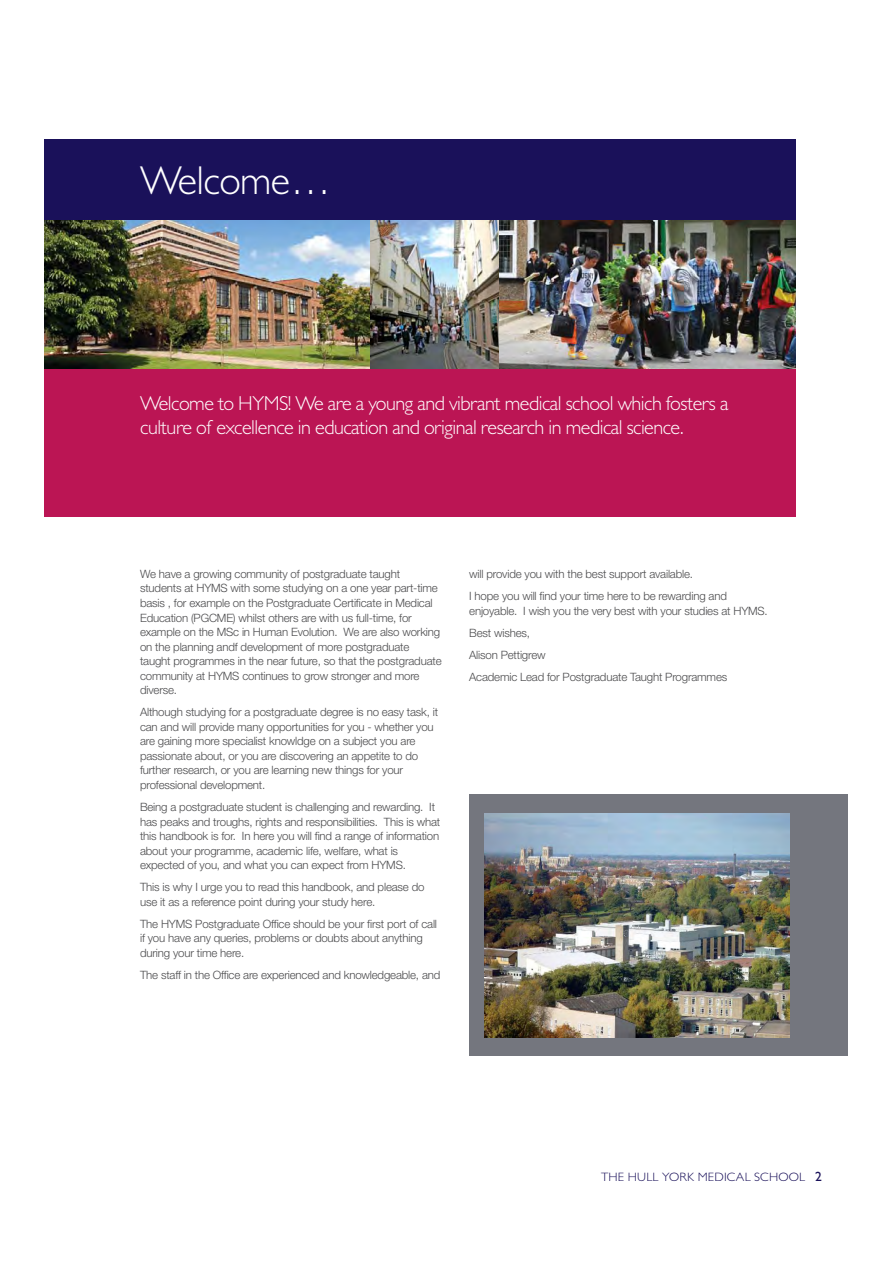
<style>
.page{position:relative;width:893px;height:1263px;background:#fff}
.page>*{position:absolute;margin:0;border:0;box-sizing:border-box;transform-origin:0 0}
.t1{font:300 40.5px "Gill Sans MT Std";letter-spacing:-.015em;color:#fff}
.t2{font:300 20.25px/24.3px "Gill Sans MT Std";letter-spacing:-.025em;color:#fff}
.t3{font:300 12.15px "Gill Sans MT Std";letter-spacing:.015em;color:#1a115a;scale:1.05 1}
.t4{font:300 11.55px/14.5px "Helvetica Neue LT Std";letter-spacing:-.015em;color:#4c4c4e}
.s1{font-family:"Gill Sans";font-weight:400;font-size:13.5px}
</style>
<div class="page">
<img style="left:369px;top:220px;width:131px;height:149px">
<img style="left:500px;top:220px;width:296px;height:149px">
<img style="left:44px;top:220px;width:325px;height:149px">
<div style="left:44px;top:139px;width:754px;height:81px;background:#1a115a"></div>
<div style="left:44px;top:369px;width:754px;height:148px;background:#bb1554"></div>
<div style="left:469px;top:794px;width:379px;height:262px;background:#74767e"></div>
<img style="left:484px;top:813px;width:306px;height:224px">
<div style="left:796px;top:78px;width:52px;height:464px;background:#fff"></div>
<h1 class="t1" style="left:140px;top:166px;width:192px">Welcome…</h1>
<h2 class="t2" style="left:140px;top:393px;width:590px">Welcome to HYMS! We are a young and vibrant medical school which fosters a culture of excellence in education and original research in medical science.</h2>
<p class="t4" style="left:140px;top:568px;width:303px">We have a growing community of postgraduate taught students at HYMS with some studying on a one year part-time basis , for example on the Postgraduate Certificate in Medical Education (PGCME) whilst others are with us full-time, for example on the MSc in Human Evolution. We are also working on the planning andf development of more postgraduate taught programmes in the near future, so that the postgraduate community at HYMS continues to grow stronger and more diverse.</p>
<p class="t4" style="left:140px;top:706px;width:300px">Although studying for a postgraduate degree is no easy task, it can and will provide many opportunities for you - whether you are gaining more specialist knowldge on a subject you are passionate about, or you are discovering an appetite to do further research, or you are learning new things for your professional development.</p>
<p class="t4" style="left:140px;top:801px;width:302px">Being a postgraduate student is challenging and rewarding. It has peaks and troughs, rights and responsibilities. This is what this handbook is for. In here you will find a range of information about your programme, academic life, welfare, what is expected of you, and what you can expect from HYMS.</p>
<p class="t4" style="left:140px;top:881px;width:286px">This is why I urge you to read this handbook, and please do use it as a reference point during your study here.</p>
<p class="t4" style="left:140px;top:918px;width:298px">The HYMS Postgraduate Office should be your first port of call if you have any queries, problems or doubts about anything during your time here.</p>
<p class="t4" style="left:140px;top:969px;width:302px">The staff in the Office are experienced and knowledgeable, and</p>
<p class="t4" style="left:469px;top:564px;width:259px;line-height:22.2px">will provide you with the best support available.<br>I hope you will find your time here to be rewarding and</p>
<p class="t4" style="left:469px;top:601px;width:300px;line-height:22.2px">enjoyable. I wish you the very best with your studies at HYMS.<br>Best wishes,<br>Alison Pettigrew<br>Academic Lead for Postgraduate Taught Programmes</p>
<p class="t3" style="left:601px;top:1172px;width:212px">THE HULL YORK MEDICAL SCHOOL <span class="s1">2</span></p>
</div>
